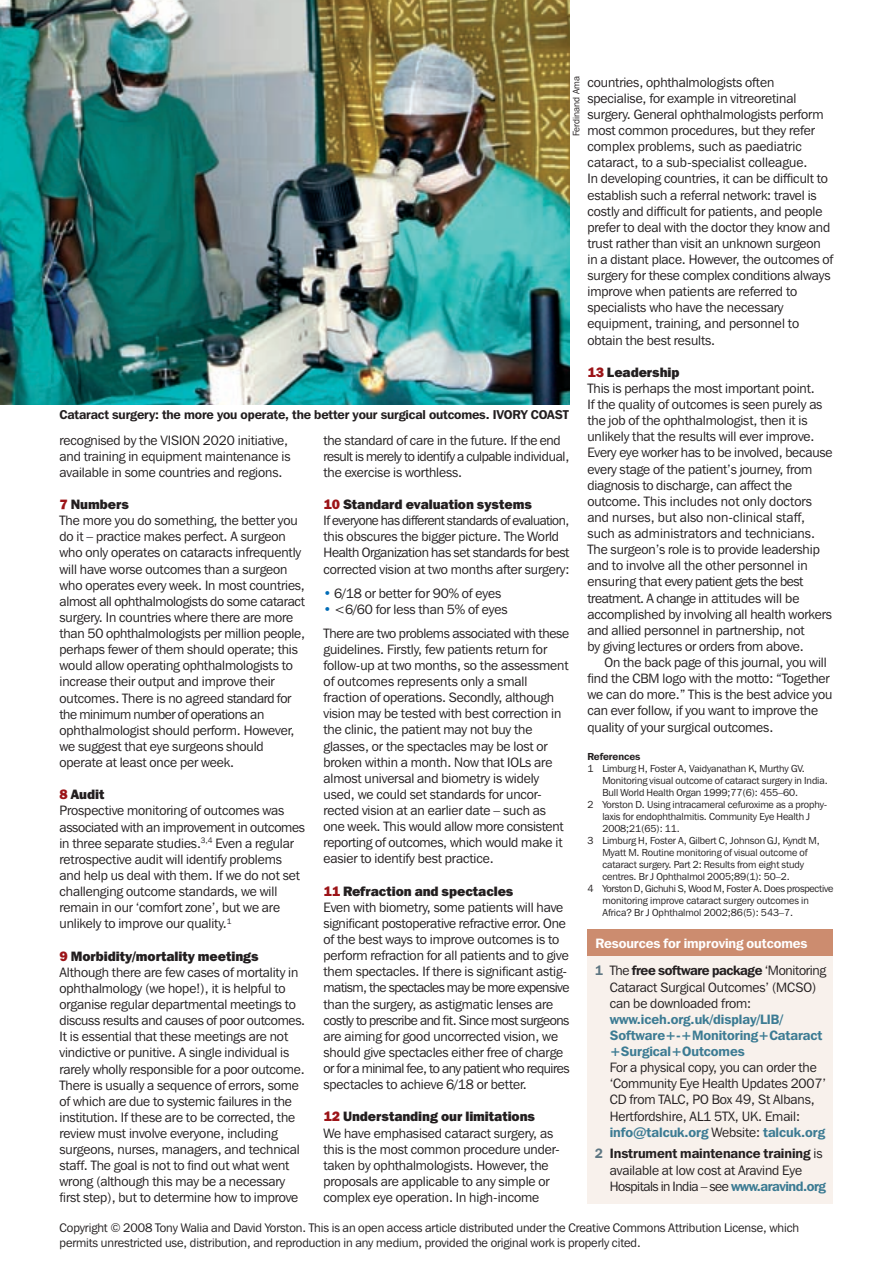
<style>
.page{position:relative;width:893px;height:1263px;background:#fff}
.page>*{position:absolute;margin:0;border:0;box-sizing:border-box;transform-origin:0 0}
.t1{font:13.5px/16px "Franklin Gothic IT Cby BT";letter-spacing:-.005em;color:#231f20}
.t2{font:600 13.5px/16px "Franklin Gothic IT Cby BT";letter-spacing:-.005em;color:#3c7b93}
.t3{font:600 13.5px "Franklin Gothic IT Cby BT";letter-spacing:-.005em;color:#fff}
.t4{font:600 12.75px "Franklin Gothic IT Cby BT";letter-spacing:-.015em;color:#231f20}
.t5{font:12.3px/15px "Franklin Gothic IT Cby BT";letter-spacing:-.005em;color:#231f20}
.t6{font:10.2px "Franklin Gothic IT Cby BT";letter-spacing:-.005em;color:#231f20}
.t7{font:10.2px "Franklin Gothic IT Cby BT";letter-spacing:-.025em;color:#231f20}
.t8{font:600 10.2px "Franklin Gothic IT Cby BT";letter-spacing:-.005em;color:#231f20}
.t9{font:9.3px "Franklin Gothic IT Cby BT";color:#231f20}
.s1{font-weight:800;color:#9c1418}
.s2{font-weight:800}
.s3{font-weight:800;color:#006cb7}
.s4{font-weight:600;color:#5d7682}
.s5{font-weight:600}
.s6{font-weight:600;color:#3c7b93}
</style>
<div class="page">
<div style="left:587px;top:954px;width:246px;height:249px;background:#f8f1ec"></div>
<div style="left:587px;top:929px;width:246px;height:26px;background:#cc8c6f"></div>
<img style="left:0;top:0;width:569px;height:404px">
<p class="t9" style="left:571px;top:136px;width:61px;rotate:-90deg">Ferdinand Ama</p>
<p class="t1" style="left:587px;top:74px;width:247px">countries, ophthalmologists often specialise, for example in vitreoretinal surgery. General ophthalmologists perform most common procedures, but they refer complex problems, such as paediatric cataract, to a sub-specialist colleague.<br>In developing countries, it can be difficult to establish such a referral network: travel is costly and difficult for patients, and people prefer to deal with the doctor they know and trust rather than visit an unknown surgeon in a distant place. However, the outcomes of surgery for these complex conditions always improve when patients are referred to specialists who have the necessary equipment, training, and personnel to obtain the best results.</p>
<p class="t1" style="left:587px;top:364px;width:246px"><span class="s1">13</span> <span class="s2">Leadership<br></span>This is perhaps the most important point.<br>If the quality of outcomes is seen purely as the job of the ophthalmologist, then it is unlikely that the results will ever improve.<br>Every eye worker has to be involved, because every stage of the patient’s journey, from diagnosis to discharge, can affect the outcome. This includes not only doctors and nurses, but also non-clinical staff, such as administrators and technicians.<br>The surgeon’s role is to provide leadership and to involve all the other personnel in ensuring that every patient gets the best treatment. A change in attitudes will be accomplished by involving all health workers and allied personnel in partnership, not<br>by giving lectures or orders from above.</p>
<p class="t1" style="left:587px;top:654px;width:246px;text-indent:17px">On the back page of this journal, you will find the CBM logo with the motto: “Together we can do more.” This is the best advice you can ever follow, if you want to improve the quality of your surgical outcomes.</p>
<p class="t8" style="left:587px;top:750px;width:54px">References</p>
<p class="t6" style="left:587px;top:762px;width:219px">1 Limburg H, Foster A, Vaidyanathan K, Murthy GV.</p>
<p class="t6" style="left:602px;top:774px;width:227px">Monitoring visual outcome of cataract surgery in India.</p>
<p class="t6" style="left:602px;top:786px;width:197px">Bull World Health Organ 1999;77(6): 455–60.</p>
<p class="t6" style="left:587px;top:798px;width:241px">2 Yorston D. Using intracameral cefuroxime as a prophy-</p>
<p class="t6" style="left:602px;top:810px;width:209px">laxis for endophthalmitis. Community Eye Health J</p>
<p class="t6" style="left:602px;top:822px;width:79px">2008;21(65): 11.</p>
<p class="t6" style="left:587px;top:834px;width:234px">3 Limburg H, Foster A, Gilbert C, Johnson GJ, Kyndt M,</p>
<p class="t6" style="left:602px;top:846px;width:207px">Myatt M. Routine monitoring of visual outcome of</p>
<p class="t6" style="left:602px;top:858px;width:203px">cataract surgery. Part 2: Results from eight study</p>
<p class="t6" style="left:602px;top:870px;width:189px">centres. Br J Ophthalmol 2005;89(1): 50–2.</p>
<p class="t7" style="left:587px;top:882px;width:247px">4 Yorston D, Gichuhi S, Wood M, Foster A. Does prospective</p>
<p class="t6" style="left:602px;top:894px;width:208px">monitoring improve cataract surgery outcomes in</p>
<p class="t6" style="left:602px;top:906px;width:192px">Africa? Br J Ophthalmol 2002;86(5): 543–7.</p>
<p class="t4" style="left:60px;top:406px;width:454px">Cataract surgery: the more you operate, the better your surgical outcomes. IVORY</p>
<p class="t4" style="left:531px;top:406px;width:40px">COAST</p>
<p class="t1" style="left:323px;top:432px;width:247px">the standard of care in the future. If the end result is merely to identify a culpable individual, the exercise is worthless.</p>
<p class="t1" style="left:323px;top:496px;width:247px"><span class="s1">10</span> <span class="s2">Standard evaluation systems<br></span>If everyone has different standards of evaluation, this obscures the bigger picture. The World Health Organization has set standards for best corrected vision at two months after surgery:</p>
<p class="t1" style="left:323px;top:585px;width:179px"><span class="s3">•</span> 6/18 or better for 90% of eyes</p>
<p class="t1" style="left:323px;top:597px;width:247px;line-height:24px"><span class="s3">•</span> &lt;6/60 for less than 5% of eyes<br>There are two problems associated with these</p>
<p class="t1" style="left:323px;top:641px;width:247px">guidelines. Firstly, few patients return for follow-up at two months, so the assessment of outcomes represents only a small fraction of operations. Secondly, although vision may be tested with best correction in the clinic, the patient may not buy the glasses, or the spectacles may be lost or broken within a month. Now that IOLs are almost universal and biometry is widely used, we could set standards for uncor&shy;rected vision at an earlier date – such as one week. This would allow more consistent reporting of outcomes, which would make it easier to identify best practice.</p>
<p class="t1" style="left:323px;top:883px;width:247px"><span class="s1">11</span> <span class="s2">Refraction and spectacles<br></span>Even with biometry, some patients will have significant postoperative refractive error. One of the best ways to improve outcomes is to perform refraction for all patients and to give them spectacles. If there is significant astig&shy;matism, the spectacles may be more expensive than the surgery, as astigmatic lenses are costly to prescribe and fit. Since most surgeons are aiming for good uncorrected vision, we should give spectacles either free of charge or for a minimal fee, to any patient who requires spectacles to achieve 6/18 or better.</p>
<p class="t1" style="left:323px;top:1108px;width:238px"><span class="s1">12</span> <span class="s2">Understanding our limitations<br></span>We have emphasised cataract surgery, as this is the most common procedure under&shy;taken by ophthalmologists. However, the proposals are applicable to any simple or complex eye operation. In high-income</p>
<p class="t1" style="left:60px;top:432px;width:233px">recognised by the VISION 2020 initiative, and training in equipment maintenance is available in some countries and regions.</p>
<p class="t1" style="left:60px;top:496px;width:247px"><span class="s1">7</span> <span class="s2">Numbers<br></span>The more you do something, the better you do it – practice makes perfect. A surgeon who only operates on cataracts infrequently will have worse outcomes than a surgeon who operates every week. In most countries, almost all ophthalmologists do some cataract surgery. In countries where there are more than 50 ophthalmologists per million people, perhaps fewer of them should operate; this would allow operating ophthalmologists to increase their output and improve their outcomes. There is no agreed standard for the minimum number of operations an ophthalmologist should perform. However, we suggest that eye surgeons should operate at least once per week.</p>
<p class="t1" style="left:60px;top:786px;width:247px"><span class="s1">8</span> <span class="s2">Audit<br></span>Prospective monitoring of outcomes was associated with an improvement in outcomes in three separate studies.<sup>3,4</sup> Even a regular retrospective audit will identify problems and help us deal with them. If we do not set challenging outcome standards, we will remain in our ‘comfort zone’, but we are unlikely to improve our quality.<sup>1</sup></p>
<p class="t1" style="left:60px;top:948px;width:247px"><span class="s1">9</span> <span class="s2">Morbidity/mortality meetings </span>Although there are few cases of mortality in ophthalmology (we hope!), it is helpful to organise regular departmental meetings to discuss results and causes of poor outcomes.<br>It is essential that these meetings are not vindictive or punitive. A single individual is rarely wholly responsible for a poor outcome.<br>There is usually a sequence of errors, some of which are due to systemic failures in the institution. If these are to be corrected, the review must involve everyone, including surgeons, nurses, managers, and technical staff. The goal is not to find out what went wrong (although this may be a necessary first step), but to determine how to improve</p>
<p class="t3" style="left:595px;top:934px;width:214px">Resources for improving outcomes</p>
<p class="t1" style="left:610px;top:962px;width:218px;text-indent:-15px"><span class="s4">1</span> The <span class="s5">free software package</span> ‘Monitoring<br>Cataract Surgical Outcomes’ (MCSO) can be downloaded from:</p>
<p class="t2" style="left:610px;top:1011px;width:214px">www.iceh.org.uk/display/LI B/<br>Software+-+Monitoring+Cataract +Surgical+Outcomes</p>
<p class="t1" style="left:610px;top:1059px;width:217px">For a physical copy, you can order the ‘Community Eye Health Updates 2007’ CD from TALC, PO Box 49, St Albans, Hertfordshire, AL1 5TX, UK. Email: <span class="s6">info@talcuk.org</span> Website: <span class="s6">talcuk.org</span></p>
<p class="t1" style="left:610px;top:1145px;width:218px;text-indent:-15px"><span class="s4">2</span> <span class="s5">Instrument maintenance training</span> is available at low cost at Aravind Eye<br>Hospitals in India – see <span class="s6">www.aravind.org</span></p>
<p class="t5" style="left:60px;top:1220px;width:741px">Copyright © 2008 Tony Walia and David Yorston. This is an open access article distributed under the Creative Commons Attribution License, which permits unrestricted use, distribution, and reproduction in any medium, provided the original work is properly cited.</p>
</div>
